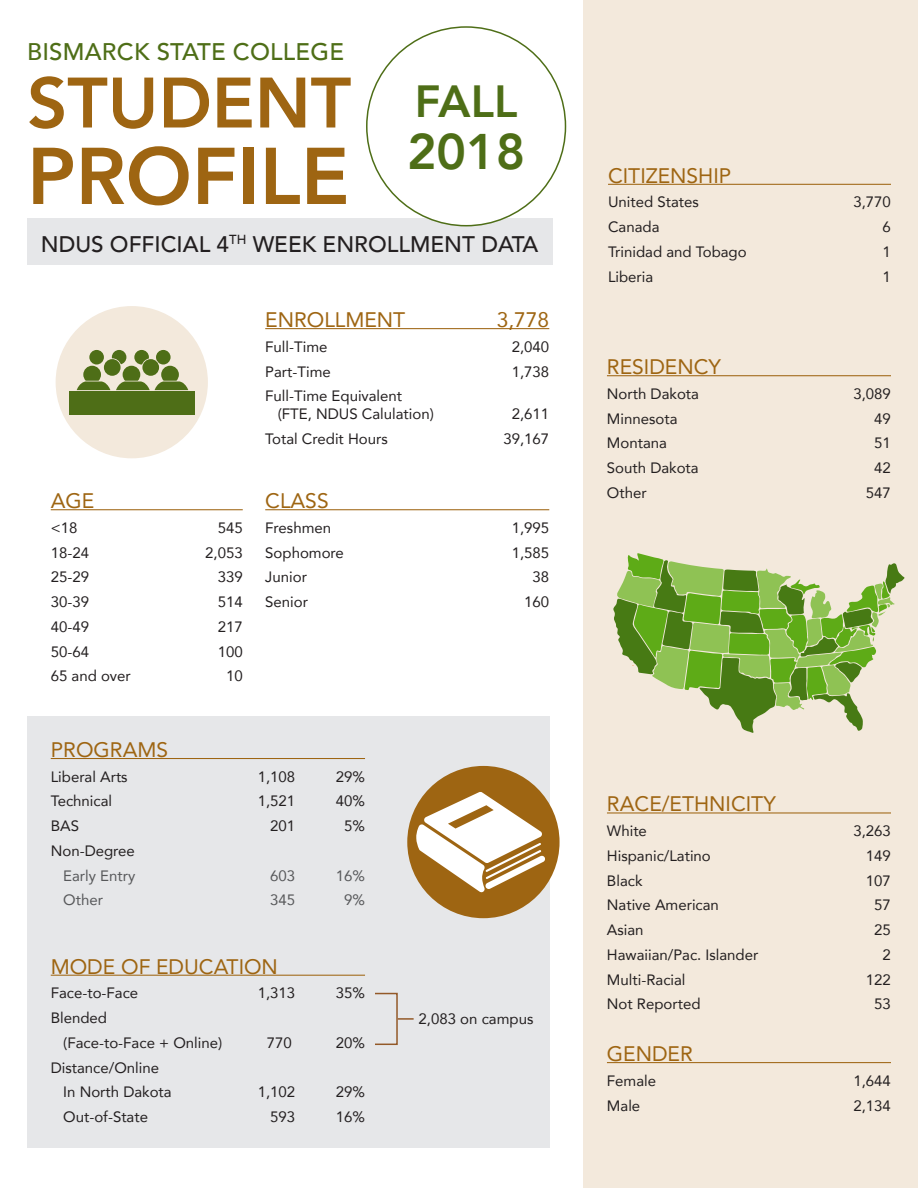
<style>
.page{position:relative;width:918px;height:1188px;background:#fff}
.page>*{position:absolute;margin:0;border:0;box-sizing:border-box;transform-origin:0 0}
.t1{font:800 79.5px "Avenir";color:#9e6512}
.t2{font:800 70.5px "Avenir";color:#9e6512}
.t3{font:800 49.95px "Avenir";color:#4e6e17}
.t4{font:800 45px "Avenir";color:#4e6e17}
.t5{font:500 24px "Avenir";letter-spacing:.01em;color:#4e6e17}
.t6{font:500 22.5px "Avenir";color:#231f20}
.t7{font:21px "Avenir";color:#9e6512}
.t8{font:15px/24.8px "Avenir";color:#231f20}
.t9{font:15px "Avenir";color:#57585a}
</style>
<div class="page">
<div style="left:27px;top:218px;width:525px;height:47px;background:#e6e7e9"></div>
<div style="left:27px;top:716px;width:522px;height:432px;background:#e6e7e9"></div>
<div style="left:583px;top:0;width:335px;height:1188px;background:#f3e9dc"></div>
<hr style="left:265px;top:328px;width:284px;height:1px;background:#9e6512">
<hr style="left:51px;top:758px;width:314px;height:1px;background:#9e6512">
<hr style="left:265px;top:509px;width:284px;height:1px;background:#9e6512">
<div style="left:56px;top:306px;width:152px;height:152px;background:#f3e9dc;border-radius:50%"></div>
<svg style="left:77px;top:350px;width:111px;height:40px"></svg>
<div style="left:104px;top:359px;width:17px;height:17px;background:#4e6e17;border-radius:50%"></div>
<div style="left:142px;top:359px;width:17px;height:17px;background:#4e6e17;border-radius:50%"></div>
<div style="left:69px;top:391px;width:125px;height:23px;background:#4e6e17"></div>
<svg style="left:613px;top:553px;width:292px;height:180px"></svg>
<hr style="left:51px;top:509px;width:192px;height:1px;background:#9e6512">
<hr style="left:608px;top:184px;width:283px;height:1px;background:#9e6512">
<hr style="left:607px;top:812px;width:284px;height:2px;background:#9e6512">
<hr style="left:607px;top:1062px;width:284px;height:1px;background:#9e6512">
<div style="left:367px;top:27px;width:198px;height:199px;background:#fff;border-radius:50%"></div>
<div style="left:407px;top:766px;width:153px;height:152px;background:#9e6512;border-radius:50%"></div>
<svg style="left:416px;top:792px;width:130px;height:100px"></svg>
<div style="left:287px;top:993px;width:111px;height:52px;border:2px solid #935928"></div>
<div style="left:279px;top:986px;width:96px;height:77px;background:#e6e7e9"></div>
<svg style="left:398px;top:1018px;width:16px;height:2px"></svg>
<hr style="left:51px;top:975px;width:314px;height:1px;background:#9e6512">
<hr style="left:607px;top:375px;width:284px;height:1px;background:#9e6512">
<h3 class="t5" style="left:27px;top:31px;width:319px">BISMARCK STATE COLLEGE</h3>
<h2 class="t2" style="left:27px;top:48px;width:326px">STUDENT</h2>
<h1 class="t1" style="left:27px;top:114px;width:324px">PROFILE</h1>
<h3 class="t4" style="left:415px;top:66px;width:104px">FALL</h3>
<h3 class="t3" style="left:407px;top:112px;width:120px">2018</h3>
<h3 class="t6" style="left:41px;top:224px;width:499px">NDUS OFFICIAL 4<sup>TH</sup> WEEK ENROLLMENT DATA</h3>
<h3 class="t7" style="left:265px;top:303px;width:142px">ENROLLMENT</h3>
<h3 class="t7" style="left:497px;top:303px;width:54px">3,778</h3>
<p class="t8" style="left:265px;top:334px;width:64px">Full-Time</p>
<p class="t8" style="left:512px;top:334px;width:39px">2,040</p>
<p class="t8" style="left:265px;top:359px;width:67px">Part-Time</p>
<p class="t8" style="left:512px;top:359px;width:39px">1,738</p>
<p class="t8" style="left:278px;top:387px;width:158px;line-height:18px;text-indent:-13px">Full-Time Equivalent (FTE, NDUS Calulation)</p>
<p class="t8" style="left:512px;top:401px;width:39px">2,611</p>
<h3 class="t7" style="left:51px;top:484px;width:45px">AGE</h3>
<p class="t8" style="left:51px;top:515px;width:28px">&lt;18</p>
<p class="t8" style="left:218px;top:515px;width:27px">545</p>
<p class="t8" style="left:51px;top:540px;width:40px">18-24</p>
<p class="t8" style="left:205px;top:540px;width:39px">2,053</p>
<p class="t8" style="left:51px;top:564px;width:40px">25-29</p>
<p class="t8" style="left:218px;top:564px;width:27px">339</p>
<p class="t8" style="left:51px;top:589px;width:40px">30-39</p>
<p class="t8" style="left:218px;top:589px;width:27px">514</p>
<p class="t8" style="left:51px;top:614px;width:40px">40-49</p>
<p class="t8" style="left:218px;top:614px;width:27px">217</p>
<p class="t8" style="left:51px;top:639px;width:40px">50-64</p>
<p class="t8" style="left:218px;top:639px;width:27px">100</p>
<p class="t8" style="left:51px;top:663px;width:82px">65 and over</p>
<p class="t8" style="left:226px;top:663px;width:18px">10</p>
<p class="t8" style="left:265px;top:426px;width:124px">Total Credit Hours</p>
<p class="t8" style="left:503px;top:426px;width:47px">39,167</p>
<h3 class="t7" style="left:265px;top:484px;width:65px">CLASS</h3>
<p class="t8" style="left:265px;top:515px;width:67px">Freshmen</p>
<p class="t8" style="left:512px;top:515px;width:39px">1,995</p>
<p class="t8" style="left:265px;top:540px;width:80px">Sophomore</p>
<p class="t8" style="left:512px;top:540px;width:39px">1,585</p>
<p class="t8" style="left:265px;top:564px;width:43px">Junior</p>
<p class="t8" style="left:533px;top:564px;width:18px">38</p>
<p class="t8" style="left:265px;top:589px;width:44px">Senior</p>
<p class="t8" style="left:524px;top:589px;width:27px">160</p>
<h3 class="t7" style="left:51px;top:733px;width:119px">PROGRAMS</h3>
<p class="t8" style="left:51px;top:764px;width:78px">Liberal Arts</p>
<p class="t8" style="left:258px;top:764px;width:39px">1,108</p>
<p class="t8" style="left:336px;top:764px;width:31px">29%</p>
<p class="t8" style="left:51px;top:788px;width:63px">Technical</p>
<p class="t8" style="left:258px;top:788px;width:39px">1,521</p>
<p class="t8" style="left:336px;top:788px;width:31px">40%</p>
<p class="t8" style="left:51px;top:813px;width:30px">BAS</p>
<p class="t8" style="left:270px;top:813px;width:27px">201</p>
<p class="t8" style="left:344px;top:813px;width:22px">5%</p>
<p class="t8" style="left:51px;top:838px;width:86px">Non-Degree</p>
<p class="t9" style="left:63px;top:863px;width:73px">Early Entry</p>
<p class="t9" style="left:270px;top:863px;width:27px">603</p>
<p class="t9" style="left:336px;top:863px;width:31px">16%</p>
<p class="t9" style="left:63px;top:888px;width:41px">Other</p>
<p class="t9" style="left:270px;top:888px;width:27px">345</p>
<p class="t9" style="left:344px;top:888px;width:22px">9%</p>
<h3 class="t7" style="left:51px;top:949px;width:229px">MODE OF EDUCATION</h3>
<p class="t8" style="left:51px;top:980px;width:89px">Face-to-Face</p>
<p class="t8" style="left:258px;top:980px;width:39px">1,313</p>
<p class="t8" style="left:336px;top:980px;width:31px">35%</p>
<p class="t8" style="left:63px;top:1005px;width:160px;text-indent:-13px">Blended<br>(Face-to-Face + Online)</p>
<p class="t8" style="left:267px;top:1030px;width:27px">770</p>
<p class="t8" style="left:336px;top:1030px;width:31px">20%</p>
<p class="t8" style="left:63px;top:1055px;width:110px;text-indent:-13px">Distance/Online<br>In North Dakota</p>
<p class="t8" style="left:258px;top:1079px;width:39px">1,102</p>
<p class="t8" style="left:336px;top:1079px;width:31px">29%</p>
<p class="t8" style="left:63px;top:1104px;width:86px">Out-of-State</p>
<p class="t8" style="left:270px;top:1104px;width:27px">593</p>
<p class="t8" style="left:336px;top:1104px;width:31px">16%</p>
<p class="t8" style="left:419px;top:1006px;width:116px">2,083 on campus</p>
<h3 class="t7" style="left:608px;top:159px;width:125px">CITIZENSHIP</h3>
<p class="t8" style="left:608px;top:189px;width:92px">United States</p>
<p class="t8" style="left:853px;top:189px;width:39px">3,770</p>
<p class="t8" style="left:608px;top:214px;width:53px">Canada</p>
<p class="t8" style="left:883px;top:214px;width:10px">6</p>
<p class="t8" style="left:608px;top:239px;width:140px">Trinidad and Tobago</p>
<p class="t8" style="left:883px;top:239px;width:10px">1</p>
<p class="t8" style="left:608px;top:264px;width:47px">Liberia</p>
<p class="t8" style="left:883px;top:264px;width:10px">1</p>
<h3 class="t7" style="left:607px;top:350px;width:116px">RESIDENCY</h3>
<p class="t8" style="left:607px;top:381px;width:94px">North Dakota</p>
<p class="t8" style="left:853px;top:381px;width:39px">3,089</p>
<p class="t8" style="left:607px;top:406px;width:72px">Minnesota</p>
<p class="t8" style="left:874px;top:406px;width:18px">49</p>
<p class="t8" style="left:607px;top:430px;width:62px">Montana</p>
<p class="t8" style="left:874px;top:430px;width:18px">51</p>
<p class="t8" style="left:607px;top:455px;width:93px">South Dakota</p>
<p class="t8" style="left:874px;top:455px;width:18px">42</p>
<p class="t8" style="left:607px;top:480px;width:41px">Other</p>
<p class="t8" style="left:866px;top:480px;width:27px">547</p>
<h3 class="t7" style="left:607px;top:787px;width:170px">RACE/ETHNICITY</h3>
<p class="t8" style="left:607px;top:818px;width:42px">White</p>
<p class="t8" style="left:853px;top:818px;width:39px">3,263</p>
<p class="t8" style="left:607px;top:843px;width:105px">Hispanic/Latino</p>
<p class="t8" style="left:866px;top:843px;width:27px">149</p>
<p class="t8" style="left:607px;top:868px;width:37px">Black</p>
<p class="t8" style="left:866px;top:868px;width:27px">107</p>
<p class="t8" style="left:607px;top:892px;width:114px">Native American</p>
<p class="t8" style="left:874px;top:892px;width:18px">57</p>
<p class="t8" style="left:607px;top:917px;width:38px">Asian</p>
<p class="t8" style="left:874px;top:917px;width:18px">25</p>
<p class="t8" style="left:607px;top:942px;width:153px">Hawaiian/Pac. Islander</p>
<p class="t8" style="left:883px;top:942px;width:10px">2</p>
<p class="t8" style="left:607px;top:967px;width:80px">Multi-Racial</p>
<p class="t8" style="left:866px;top:967px;width:27px">122</p>
<p class="t8" style="left:607px;top:991px;width:95px">Not Reported</p>
<p class="t8" style="left:874px;top:991px;width:18px">53</p>
<h3 class="t7" style="left:607px;top:1037px;width:87px">GENDER</h3>
<p class="t8" style="left:607px;top:1068px;width:51px">Female</p>
<p class="t8" style="left:853px;top:1068px;width:39px">1,644</p>
<p class="t8" style="left:607px;top:1093px;width:35px">Male</p>
<p class="t8" style="left:853px;top:1093px;width:39px">2,134</p>
</div>
